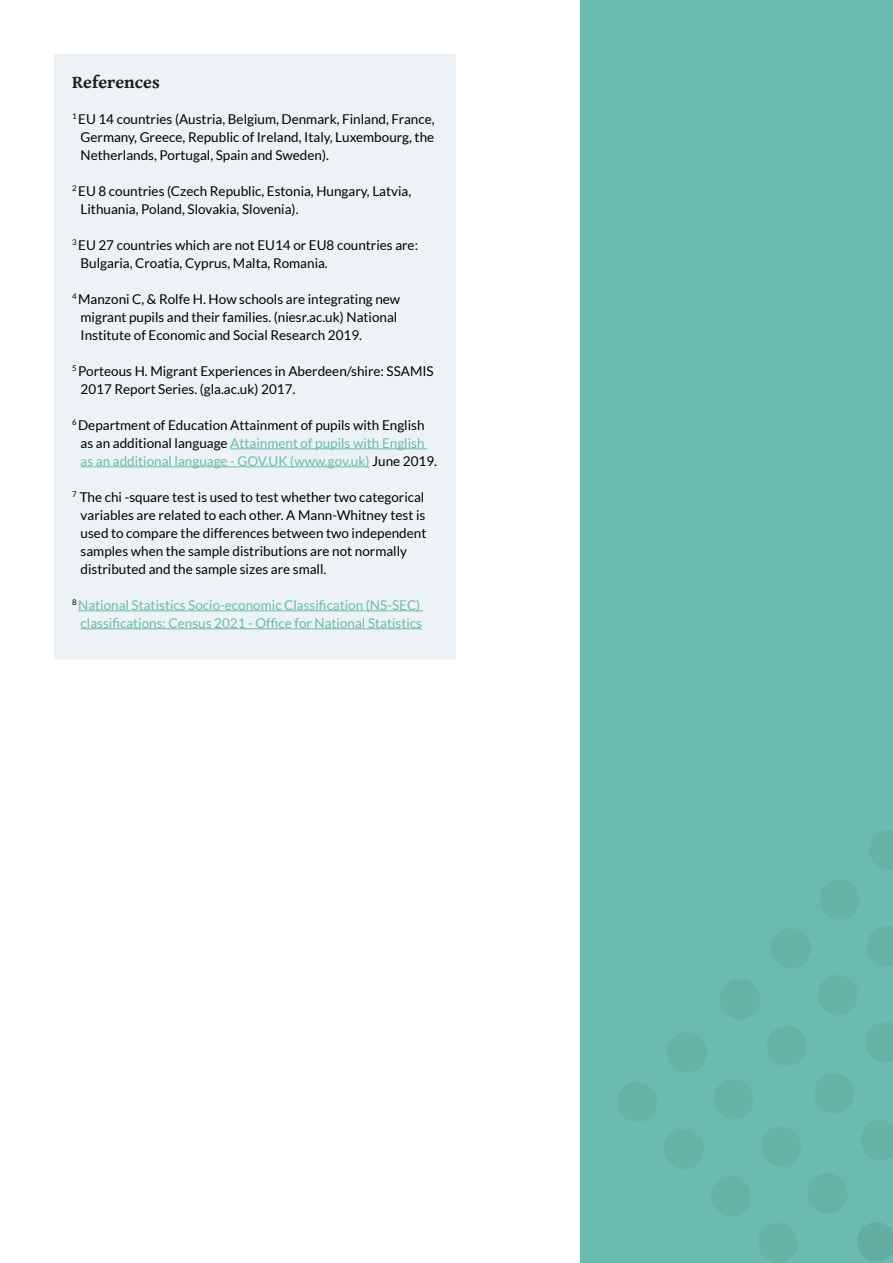
<style>
.page{position:relative;width:893px;height:1263px;background:#fff}
.page>*{position:absolute;margin:0;border:0;box-sizing:border-box;transform-origin:0 0}
.t1{font:700 18px "Gentium Book Basic";color:#1c1d1d}
.t2{font:13.5px/18px "Lato";color:#000}
.t3{font:13.5px/18px "Lato";color:#6bbbae;text-align:right}
.s1{color:#6bbbae}
</style>
<div class="page">
<div style="left:54px;top:54px;width:401px;height:605px;background:#ecf2f5"></div>
<hr style="left:230px;top:448px;width:197px;height:1px;background:#6bbbae">
<hr style="left:81px;top:466px;width:289px;height:1px;background:#6bbbae">
<hr style="left:78px;top:610px;width:345px;height:1px;background:#6bbbae">
<hr style="left:81px;top:628px;width:341px;height:1px;background:#6bbbae">
<div style="left:580px;top:0;width:313px;height:1263px;background:#6bbbae"></div>
<svg style="left:857px;top:1223px;width:36px;height:38px"></svg>
<h1 class="t1" style="left:72px;top:68px;width:89px">References</h1>
<p class="t2" style="left:81px;top:110px;width:356px;text-align:justify;text-indent:-9px"><sup>1</sup> EU 14 countries (Austria, Belgium, Denmark, Finland, France, Germany, Greece, Republic of Ireland, Italy, Luxembourg, the Netherlands, Portugal, Spain and Sweden).</p>
<p class="t2" style="left:81px;top:182px;width:332px;text-indent:-9px"><sup>2</sup> EU 8 countries (Czech Republic, Estonia, Hungary, Latvia,<br>Lithuania, Poland, Slovakia, Slovenia).</p>
<p class="t2" style="left:81px;top:236px;width:339px;text-indent:-9px"><sup>3</sup> EU 27 countries which are not EU14 or EU8 countries are:<br>Bulgaria, Croatia, Cyprus, Malta, Romania.</p>
<p class="t2" style="left:81px;top:290px;width:321px;text-indent:-9px"><sup>4</sup> Manzoni C, &amp; Rolfe H. How schools are integrating new migrant pupils and their families. (niesr.ac.uk) National<br>Institute of Economic and Social Research 2019.</p>
<p class="t2" style="left:81px;top:362px;width:355px;text-indent:-9px"><sup>5</sup> Porteous H. Migrant Experiences in Aberdeen/shire: SSAMIS<br>2017 Report Series. (gla.ac.uk) 2017.</p>
<p class="t2" style="left:81px;top:416px;width:358px;text-indent:-9px"><sup>6</sup> Department of Education Attainment of pupils with English as an additional language <span class="s1">Attainment of pupils with English as an additional language - GOV.UK (www.gov.uk)</span> June 2019.</p>
<p class="t2" style="left:81px;top:488px;width:347px;text-indent:-9px"><sup>7</sup> The chi -square test is used to test whether two categorical variables are related to each other. A Mann-Whitney test is used to compare the differences between two independent samples when the sample distributions are not normally distributed and the sample sizes are small.</p>
<p class="t3" style="left:72px;top:596px;width:351px"><sup>8</sup> National Statistics Socio-economic Classification (NS-SEC) classifications: Census 2021 - Office for National Statistics</p>
</div>
